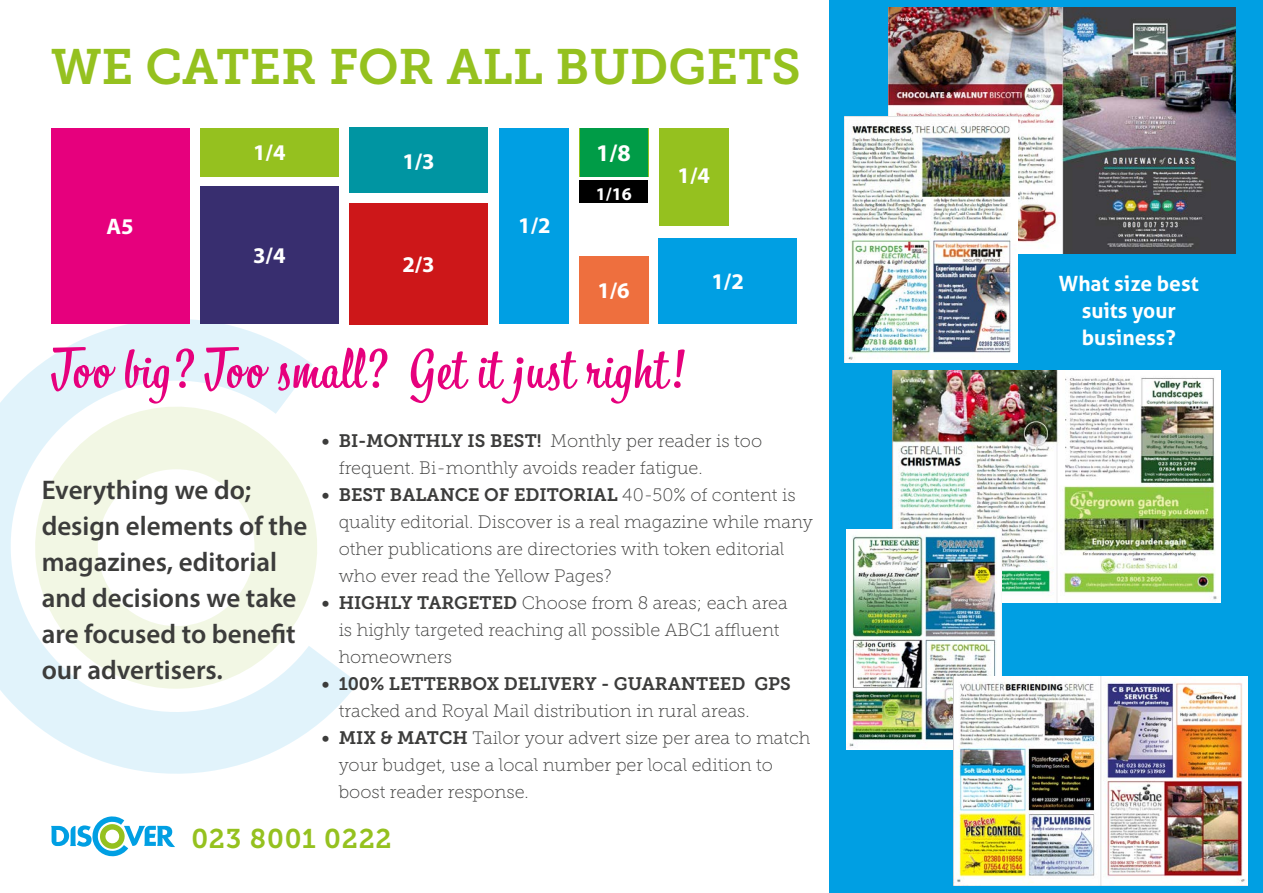
<style>
.page{position:relative;width:1263px;height:893px;background:#fff}
.page>*{position:absolute;margin:0;border:0;box-sizing:border-box;transform-origin:0 0}
.t1{font:54px "Bistro Script";letter-spacing:.03em;color:#e6007d}
.t2{font:49.5px "Museo Slab 700";color:#95c11f}
.t3{font:600 27px/36px "Myriad Pro";color:#3c3c3b}
.t4{font:27px "Museo Slab 700";letter-spacing:.03em;color:#95c11f}
.t5{font:700 24px "Myriad Pro";color:#fff}
.t6{font:700 22.5px "Myriad Pro";color:#fff}
.t7{font:700 21px/27px "Aller";color:#fff;text-align:center}
.t8{font:18px/27px "Museo Slab 100";color:#3c3c3b}
.t9{font:18px "Museo Slab 700";color:#3c3c3b}
.t10{font:700 18px "Myriad Pro";color:#fff}
.s1{font-family:"Museo Slab 700"}
.s2{font-family:"Museo Slab 100"}
</style>
<div class="page">
<svg style="left:0;top:312px;width:358px;height:462px"></svg>
<div style="left:829px;top:0;width:434px;height:893px;background:#009fe3"></div>
<svg style="left:51px;top:816px;width:124px;height:41px"></svg>
<div style="left:51px;top:128px;width:138px;height:195px;background:#e6007d"></div>
<div style="left:659px;top:238px;width:138px;height:85px;background:#009fe3"></div>
<div style="left:500px;top:128px;width:69px;height:195px;background:#009fe3"></div>
<div style="left:659px;top:128px;width:69px;height:98px;background:#95c11f"></div>
<div style="left:200px;top:128px;width:138px;height:49px;background:#95c11f"></div>
<svg style="left:579px;top:128px;width:69px;height:49px"></svg>
<div style="left:579px;top:181px;width:68px;height:22px;background:#000"></div>
<div style="left:579px;top:256px;width:69px;height:67px;background:#ee6f3e"></div>
<div style="left:350px;top:128px;width:138px;height:65px;background:#0095a2"></div>
<div style="left:350px;top:203px;width:138px;height:121px;background:#cd1719"></div>
<div style="left:200px;top:186px;width:138px;height:137px;background:#382e6f"></div>
<div style="left:580px;top:128px;width:67px;height:48px;background:#009c47"></div>
<img style="left:888px;top:7px;width:348px;height:246px">
<img style="left:892px;top:371px;width:328px;height:231px">
<img style="left:846px;top:530px;width:155px;height:219px">
<img style="left:844px;top:117px;width:174px;height:246px">
<img style="left:954px;top:677px;width:293px;height:208px">
<h2 class="t2" style="left:51px;top:39px;width:751px">WE CATER FOR ALL BUDGETS</h2>
<p class="t6" style="left:106px;top:212px;width:29px">A5</p>
<p class="t6" style="left:253px;top:137px;width:34px">1/4</p>
<p class="t6" style="left:253px;top:241px;width:34px">3/4</p>
<p class="t6" style="left:402px;top:146px;width:34px">1/3</p>
<p class="t6" style="left:402px;top:250px;width:34px">2/3</p>
<p class="t6" style="left:518px;top:211px;width:34px">1/2</p>
<h3 class="t5" style="left:596px;top:137px;width:36px">1/8</h3>
<p class="t10" style="left:596px;top:182px;width:37px">1/16</p>
<p class="t6" style="left:597px;top:276px;width:34px">1/6</p>
<p class="t6" style="left:677px;top:160px;width:34px">1/4</p>
<p class="t6" style="left:711px;top:267px;width:34px">1/2</p>
<h1 class="t1" style="left:51px;top:336px;width:635px">Too big? Too small? Get it just right!</h1>
<p class="t8" style="left:339px;top:427px;width:425px;text-indent:-17px"><span class="s1">• BI-MONTHLY IS BEST!</span> Monthly per reader is too frequent. Bi-monthly avoids reader fatigue.</p>
<p class="t9" style="left:322px;top:485px;width:475px">• BEST BALANCE OF EDITORIAL <span class="s2">40-50% of content is</span></p>
<p class="t8" style="left:339px;top:508px;width:476px">quality editorial. Discover is a real magazine while many other publications are directories with token editorial who ever read the Yellow Pages?</p>
<p class="t8" style="left:339px;top:589px;width:451px;text-indent:-17px"><span class="s1">• HIGHLY TARGETED</span> Choose from 8 areas; each area is highly targeted reaching all possible ABC1 affluent homeowners</p>
<p class="t9" style="left:322px;top:674px;width:471px">• 100% LETTERBOX DELIVERY - GUARANTEED GPS</p>
<p class="t8" style="left:339px;top:697px;width:413px">tracked and Royal Mail distribution in rural areas.</p>
<p class="t8" style="left:339px;top:724px;width:473px;text-indent:-17px"><span class="s1">• MIX &amp; MATCH</span> Tailor your advert size per area to match your budget, use a local number per local edition to boost reader response.</p>
<h3 class="t3" style="left:42px;top:471px;width:267px">Everything we do; design elements of the magazines, editorial and decisions we take are focused to benefit our advertisers.</h3>
<h3 class="t4" style="left:191px;top:824px;width:202px">023 8001 0222</h3>
<p class="t7" style="left:1059px;top:270px;width:141px">What size best suits your business?</p>
</div>
